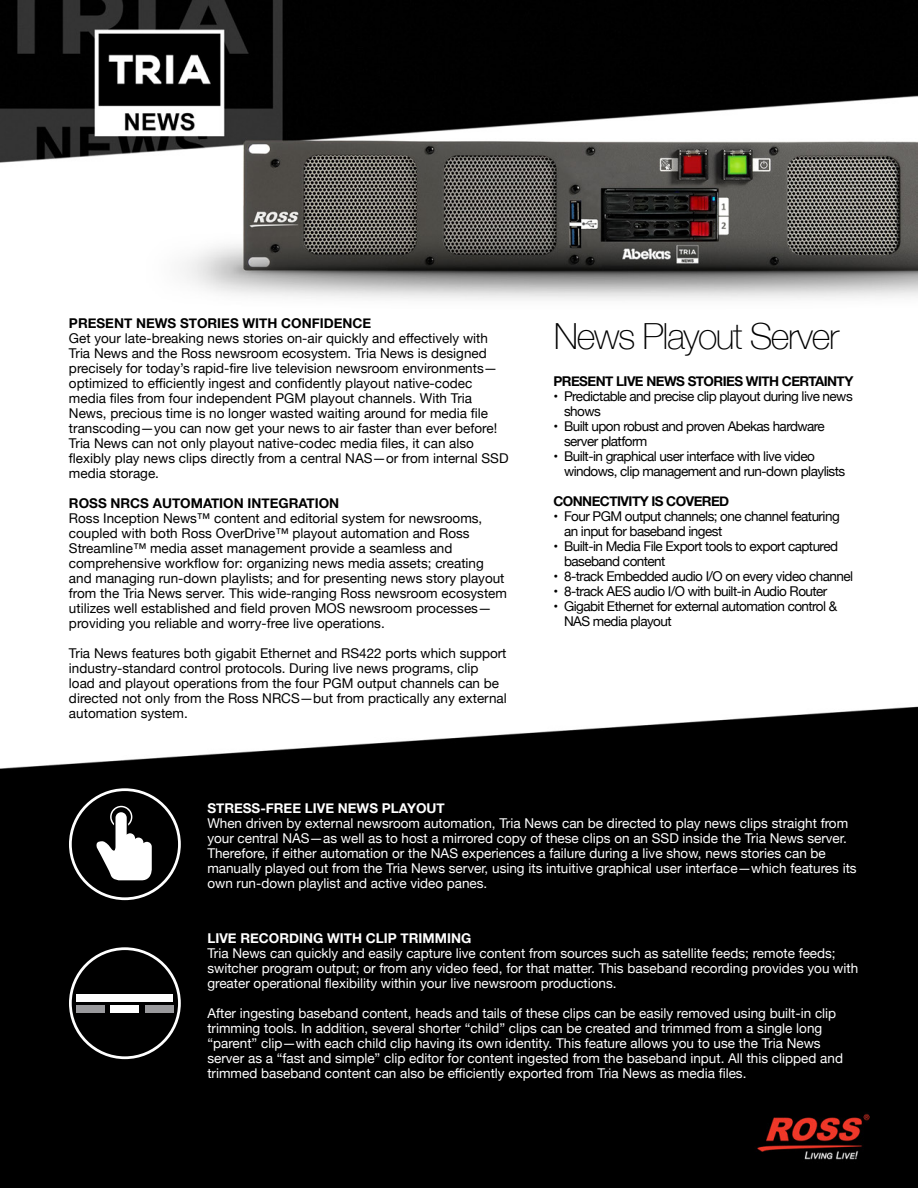
<style>
.page{position:relative;width:918px;height:1188px;background:#fff}
.page>*{position:absolute;margin:0;border:0;box-sizing:border-box;transform-origin:0 0}
.t1{font:100 36px "Helvetica Neue";letter-spacing:-.04em;color:#000}
.t2{font:13.5px/15px "Helvetica Neue";color:#000}
.t3{font:13.5px/15px "Helvetica Neue";color:#fff}
.t4{font:13.5px/15px "Helvetica Neue";letter-spacing:-.04em;color:#000}
.t5{font:700 13.5px "Helvetica Neue";color:#000}
.t6{font:700 13.5px "Helvetica Neue";letter-spacing:-.04em;color:#000}
.t7{font:700 13.5px "Helvetica Neue";color:#fff}
</style>
<div class="page">
<img style="left:0;top:0;width:918px;height:1188px">
<svg style="left:69px;top:947px;width:112px;height:112px;background:#171717"></svg>
<div style="left:145px;top:1005px;width:28px;height:8px;background:#99999c"></div>
<div style="left:110px;top:1005px;width:29px;height:8px;background:#fff"></div>
<div style="left:76px;top:1005px;width:29px;height:8px;background:#99999c"></div>
<div style="left:76px;top:994px;width:97px;height:7px;background:#fff"></div>
<svg style="left:69px;top:788px;width:112px;height:112px"></svg>
<p class="t5" style="left:69px;top:312px;width:304px">PRESENT NEWS STORIES WITH CONFIDENCE</p>
<p class="t2" style="left:69px;top:331px;width:430px">Get your late-breaking news stories on-air quickly and effectively with Tria News and the Ross newsroom ecosystem. Tria News is designed precisely for today’s rapid-fire live television newsroom environments— optimized to efficiently ingest and confidently playout native-codec media files from four independent PGM playout channels. With Tria News, precious time is no longer wasted waiting around for media file transcoding—you can now get your news to air faster than ever before!</p>
<p class="t2" style="left:69px;top:436px;width:441px">Tria News can not only playout native-codec media files, it can also flexibly play news clips directly from a central NAS—or from internal SSD media storage.</p>
<p class="t5" style="left:69px;top:492px;width:272px">ROSS NRCS AUTOMATION INTEGRATION</p>
<p class="t2" style="left:69px;top:511px;width:440px">Ross Inception News™ content and editorial system for newsrooms, coupled with both Ross OverDrive™ playout automation and Ross Streamline™ media asset management provide a seamless and comprehensive workflow for: organizing news media assets; creating and managing run-down playlists; and for presenting news story playout from the Tria News server. This wide-ranging Ross newsroom ecosystem utilizes well established and field proven MOS newsroom processes— providing you reliable and worry-free live operations.</p>
<p class="t2" style="left:69px;top:646px;width:439px">Tria News features both gigabit Ethernet and RS422 ports which support industry-standard control protocols. During live news programs, clip load and playout operations from the four PGM output channels can be directed not only from the Ross NRCS—but from practically any external automation system.</p>
<p class="t1" style="left:554px;top:309px;width:287px">News Playout Server</p>
<p class="t6" style="left:553px;top:371px;width:301px">PRESENT LIVE NEWS STORIES WITH CERTAINTY</p>
<p class="t4" style="left:564px;top:390px;width:290px;text-indent:-11px">• Predictable and precise clip playout during live news shows</p>
<p class="t4" style="left:564px;top:420px;width:262px;text-indent:-11px">• Built upon robust and proven Abekas hardware server platform</p>
<p class="t4" style="left:564px;top:450px;width:283px;text-indent:-11px">• Built-in graphical user interface with live video windows, clip management and run-down playlists</p>
<p class="t6" style="left:553px;top:491px;width:177px">CONNECTIVITY IS COVERED</p>
<p class="t4" style="left:564px;top:510px;width:277px;text-indent:-11px">• Four PGM output channels; one channel featuring an input for baseband ingest</p>
<p class="t4" style="left:564px;top:540px;width:276px;text-indent:-11px">• Built-in Media File Export tools to export captured baseband content</p>
<p class="t4" style="left:553px;top:570px;width:301px">• 8-track Embedded audio I/O on every video channel</p>
<p class="t4" style="left:553px;top:585px;width:276px">• 8-track AES audio I/O with built-in Audio Router</p>
<p class="t4" style="left:564px;top:600px;width:275px;text-indent:-11px">• Gigabit Ethernet for external automation control &amp;<br>NAS media playout</p>
<p class="t7" style="left:207px;top:797px;width:239px">STRESS-FREE LIVE NEWS PLAYOUT</p>
<p class="t3" style="left:207px;top:816px;width:651px">When driven by external newsroom automation, Tria News can be directed to play news clips straight from your central NAS—as well as to host a mirrored copy of these clips on an SSD inside the Tria News server.<br>Therefore, if either automation or the NAS experiences a failure during a live show, news stories can be manually played out from the Tria News server, using its intuitive graphical user interface—which features its own run-down playlist and active video panes.</p>
<p class="t7" style="left:207px;top:928px;width:265px">LIVE RECORDING WITH CLIP TRIMMING</p>
<p class="t3" style="left:207px;top:946px;width:652px">Tria News can quickly and easily capture live content from sources such as satellite feeds; remote feeds; switcher program output; or from any video feed, for that matter. This baseband recording provides you with greater operational flexibility within your live newsroom productions.</p>
<p class="t3" style="left:207px;top:1006px;width:637px">After ingesting baseband content, heads and tails of these clips can be easily removed using built-in clip trimming tools. In addition, several shorter “child” clips can be created and trimmed from a single long “parent” clip—with each child clip having its own identity. This feature allows you to use the Tria News server as a “fast and simple” clip editor for content ingested from the baseband input. All this clipped and trimmed baseband content can also be efficiently exported from Tria News as media files.</p>
</div>
